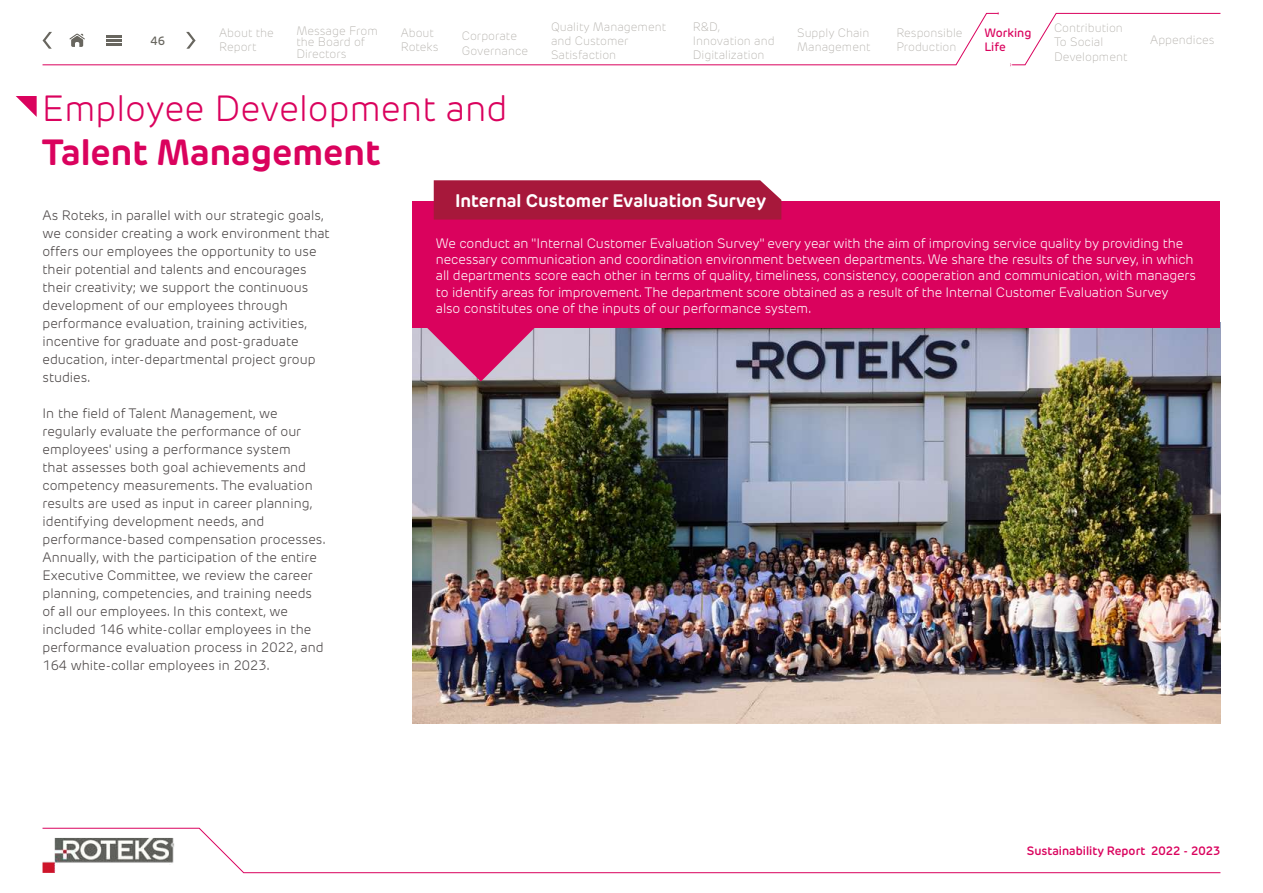
<style>
.page{position:relative;width:1263px;height:893px;background:#fff}
.page>*{position:absolute;margin:0;border:0;box-sizing:border-box;transform-origin:0 0}
.t1{font:300 36px "New Rubrik Edge";color:#da025d}
.t2{font:700 36px "New Rubrik Edge";color:#da025d}
.t3{font:700 18px "New Rubrik Edge";color:#fff}
.t4{font:300 13.5px/18px "New Rubrik Edge";color:#494444}
.t5{font:300 13.5px/16.2px "New Rubrik Edge";letter-spacing:-.01em;color:#fff}
.t6{font:200 12px/14.4px "New Rubrik Edge";color:#aeaaa5}
.t7{font:600 12px "New Rubrik Edge";color:#da025d}
.t8{font:500 12px/14.4px "New Rubrik Edge";color:#da025d}
.t9{font:500 12px "New Rubrik Edge";color:#68665f}
</style>
<div class="page">
<svg style="left:42px;top:13px;width:955px;height:52px"></svg>
<svg style="left:1010px;top:13px;width:211px;height:53px"></svg>
<svg style="left:42px;top:828px;width:1179px;height:45px"></svg>
<img style="left:43px;top:838px;width:131px;height:35px">
<img style="left:412px;top:328px;width:808px;height:396px">
<svg style="left:16px;top:96px;width:21px;height:21px"></svg>
<div style="left:412px;top:202px;width:808px;height:126px;background:#da025d"></div>
<svg style="left:426px;top:328px;width:110px;height:54px;background:#cc6496"></svg>
<div style="left:434px;top:180px;width:347px;height:40px;background:#a7183b"></div>
<p class="t9" style="left:150px;top:33px;width:16px">46</p>
<p class="t6" style="left:551px;top:19px;width:117px">Quality Management and Customer<br>Satisfaction</p>
<p class="t6" style="left:219px;top:25px;width:56px">About the<br>Report</p>
<p class="t6" style="left:401px;top:25px;width:39px">About<br>Roteks</p>
<p class="t6" style="left:462px;top:29px;width:68px">Corporate<br>Governance</p>
<p class="t6" style="left:693px;top:19px;width:83px">R&amp;D,<br>Innovation and<br>Digitalization</p>
<p class="t6" style="left:797px;top:25px;width:75px">Supply Chain<br>Management</p>
<p class="t6" style="left:896px;top:25px;width:68px">Responsible<br>Production</p>
<p class="t8" style="left:984px;top:25px;width:48px">Working<br>Life</p>
<p class="t6" style="left:1054px;top:20px;width:75px">Contribution<br>To Social<br>Development</p>
<p class="t6" style="left:1150px;top:32px;width:66px">Appendices</p>
<p class="t6" style="left:296px;top:25px;width:83px;line-height:11.4px">Message From the Board of<br>Directors</p>
<h1 class="t1" style="left:42px;top:87px;width:467px">Employee Development and</h1>
<h1 class="t2" style="left:42px;top:129px;width:340px">Talent Management</h1>
<p class="t4" style="left:43px;top:206px;width:289px">As Roteks, in parallel with our strategic goals, we consider creating a work environment that offers our employees the opportunity to use their potential and talents and encourages their creativity; we support the continuous development of our employees through performance evaluation, training activities, incentive for graduate and post-graduate education, inter-departmental project group studies.</p>
<p class="t4" style="left:43px;top:404px;width:285px">In the field of Talent Management, we regularly evaluate the performance of our employees' using a performance system<br>that assesses both goal achievements and competency measurements. The evaluation results are used as input in career planning, identifying development needs, and performance-based compensation processes.<br>Annually, with the participation of the entire Executive Committee, we review the career planning, competencies, and training needs of all our employees. In this context, we included 146 white-collar employees in the performance evaluation process in 2022, and 164 white-collar employees in 2023.</p>
<h2 class="t3" style="left:455px;top:189px;width:313px">Internal Customer Evaluation Survey</h2>
<p class="t5" style="left:436px;top:235px;width:761px">We conduct an "Internal Customer Evaluation Survey" every year with the aim of improving service quality by providing the necessary communication and coordination environment between departments. We share the results of the survey, in which all departments score each other in terms of quality, timeliness, consistency, cooperation and communication, with managers to identify areas for improvement. The department score obtained as a result of the Internal Customer Evaluation Survey also constitutes one of the inputs of our performance system.</p>
<p class="t7" style="left:1027px;top:843px;width:195px">Sustainability Report 2022 - 2023</p>
</div>
